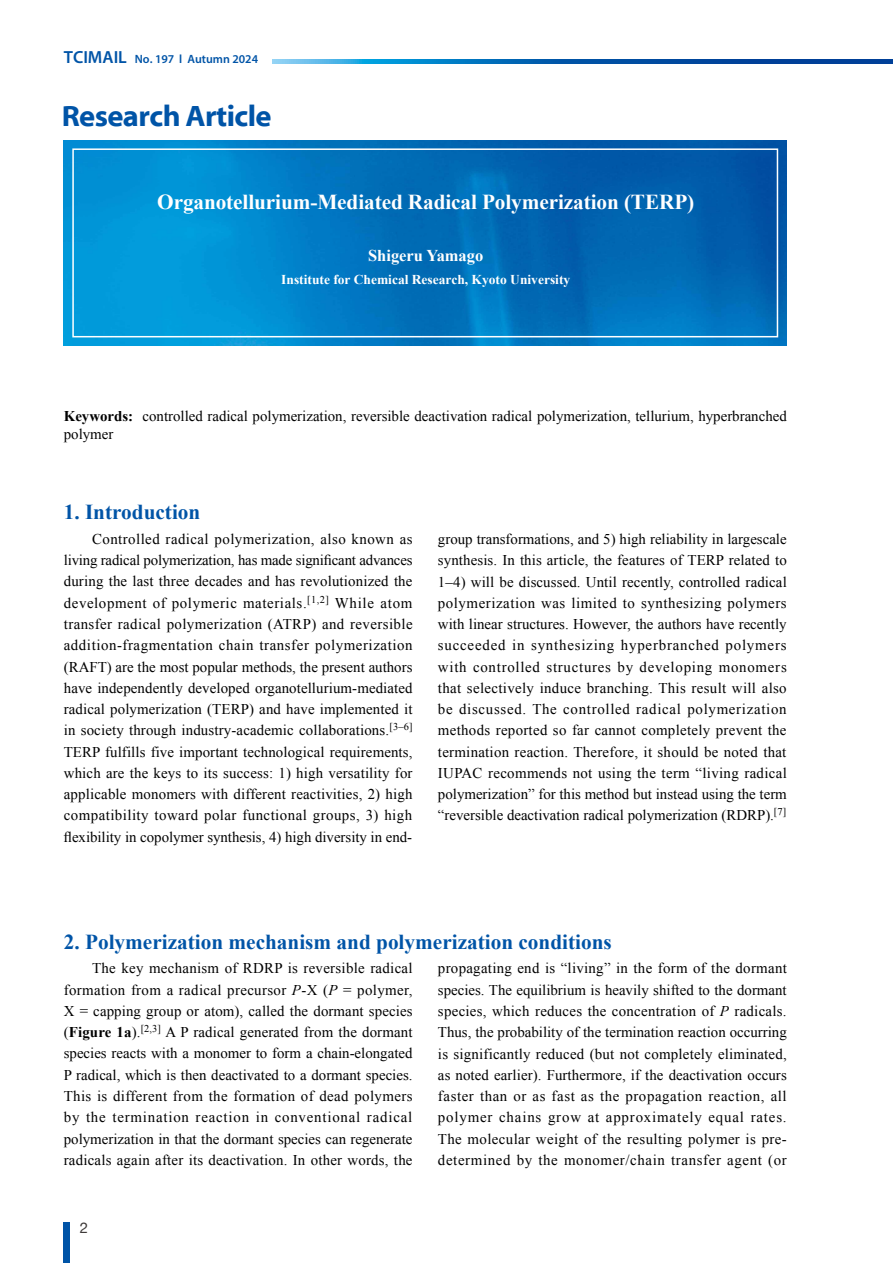
<style>
.page{position:relative;width:893px;height:1263px;background:#fff}
.page>*{position:absolute;margin:0;border:0;box-sizing:border-box;transform-origin:0 0}
.t1{font:700 29.7px "Myriad Web Pro";letter-spacing:-.02em;color:#0054a7}
.t2{font:700 21.3px "Times New Roman";color:#0054a7}
.t3{font:700 21.3px "Times New Roman";letter-spacing:-.005em;color:#fff}
.t4{font:700 16.5px "Times New Roman";color:#fff}
.t5{font:14.85px/21.3px "Times New Roman";color:#000;text-align:justify}
.t6{font:14.85px "Helvetica Neue";color:#3e3a39}
.t7{font:700 13.5px "Times New Roman";color:#fff}
.t8{font:600 12px "Myriad Pro";color:#0054a7}
.s1{font-size:17.55px}
.s2{font-weight:700}
.s3{font-style:italic}
</style>
<div class="page">
<div style="left:64px;top:1222px;width:6px;height:41px;background:#0054a7"></div>
<img style="left:64px;top:141px;width:722px;height:204px">
<div style="left:72px;top:148px;width:706px;height:189px;border:2px solid #fff"></div>
<svg style="left:272px;top:60px;width:620px;height:3px;background:#0d68b4"></svg>
<p class="t8" style="left:64px;top:52px;width:196px"><span class="s1">TCIMAIL</span> No. 197 l Autumn 2024</p>
<h1 class="t1" style="left:62px;top:100px;width:211px">Research Article</h1>
<h2 class="t3" style="left:157px;top:187px;width:539px">Organotellurium-Mediated Radical Polymerization (TERP)</h2>
<p class="t4" style="left:368px;top:244px;width:117px">Shigeru Yamago</p>
<p class="t7" style="left:281px;top:271px;width:290px">Institute for Chemical Research, Kyoto University</p>
<p class="t5" style="left:64px;top:406px;width:725px;line-height:18.6px"><span class="s2">Keywords:</span> controlled radical polymerization, reversible deactivation radical polymerization, tellurium, hyperbranched polymer</p>
<h2 class="t2" style="left:64px;top:498px;width:138px">1. Introduction</h2>
<p class="t5" style="left:64px;top:528px;width:350px;text-indent:28px">Controlled radical polymerization, also known as living radical polymerization, has made significant advances during the last three decades and has revolutionized the development of polymeric materials.<sup>[1,2]</sup> While atom transfer radical polymerization (ATRP) and reversible addition-fragmentation chain transfer polymerization (RAFT) are the most popular methods, the present authors have independently developed organotellurium-mediated radical polymerization (TERP) and have implemented it in society through industry-academic collaborations.<sup>[3–6] </sup>TERP fulfills five important technological requirements, which are the keys to its success: 1) high versatility for applicable monomers with different reactivities, 2) high compatibility toward polar functional groups, 3) high flexibility in copolymer synthesis, 4) high diversity in end-</p>
<p class="t5" style="left:438px;top:528px;width:350px">group transformations, and 5) high reliability in largescale synthesis. In this article, the features of TERP related to 1–4) will be discussed. Until recently, controlled radical polymerization was limited to synthesizing polymers with linear structures. However, the authors have recently succeeded in synthesizing hyperbranched polymers with controlled structures by developing monomers that selectively induce branching. This result will also be discussed. The controlled radical polymerization methods reported so far cannot completely prevent the termination reaction. Therefore, it should be noted that IUPAC recommends not using the term “living radical polymerization” for this method but instead using the term “reversible deactivation radical polymerization (RDRP).<sup>[7]</sup></p>
<h2 class="t2" style="left:64px;top:927px;width:550px">2. Polymerization mechanism and polymerization conditions</h2>
<p class="t5" style="left:64px;top:957px;width:350px;text-indent:28px">The key mechanism of RDRP is reversible radical formation from a radical precursor <span class="s3">P</span>-X (<span class="s3">P</span> = polymer, X = capping group or atom), called the dormant species (<span class="s2">Figure 1a</span>).<sup>[2,3]</sup> A P radical generated from the dormant species reacts with a monomer to form a chain-elongated P radical, which is then deactivated to a dormant species.<br>This is different from the formation of dead polymers by the termination reaction in conventional radical polymerization in that the dormant species can regenerate radicals again after its deactivation. In other words, the</p>
<p class="t5" style="left:438px;top:958px;width:350px">propagating end is “living” in the form of the dormant species. The equilibrium is heavily shifted to the dormant species, which reduces the concentration of <span class="s3">P</span> radicals.<br>Thus, the probability of the termination reaction occurring is significantly reduced (but not completely eliminated, as noted earlier). Furthermore, if the deactivation occurs faster than or as fast as the propagation reaction, all polymer chains grow at approximately equal rates.<br>The molecular weight of the resulting polymer is pre&shy;determined by the monomer/chain transfer agent (or</p>
<p class="t6" style="left:80px;top:1217px;width:10px">2</p>
</div>
